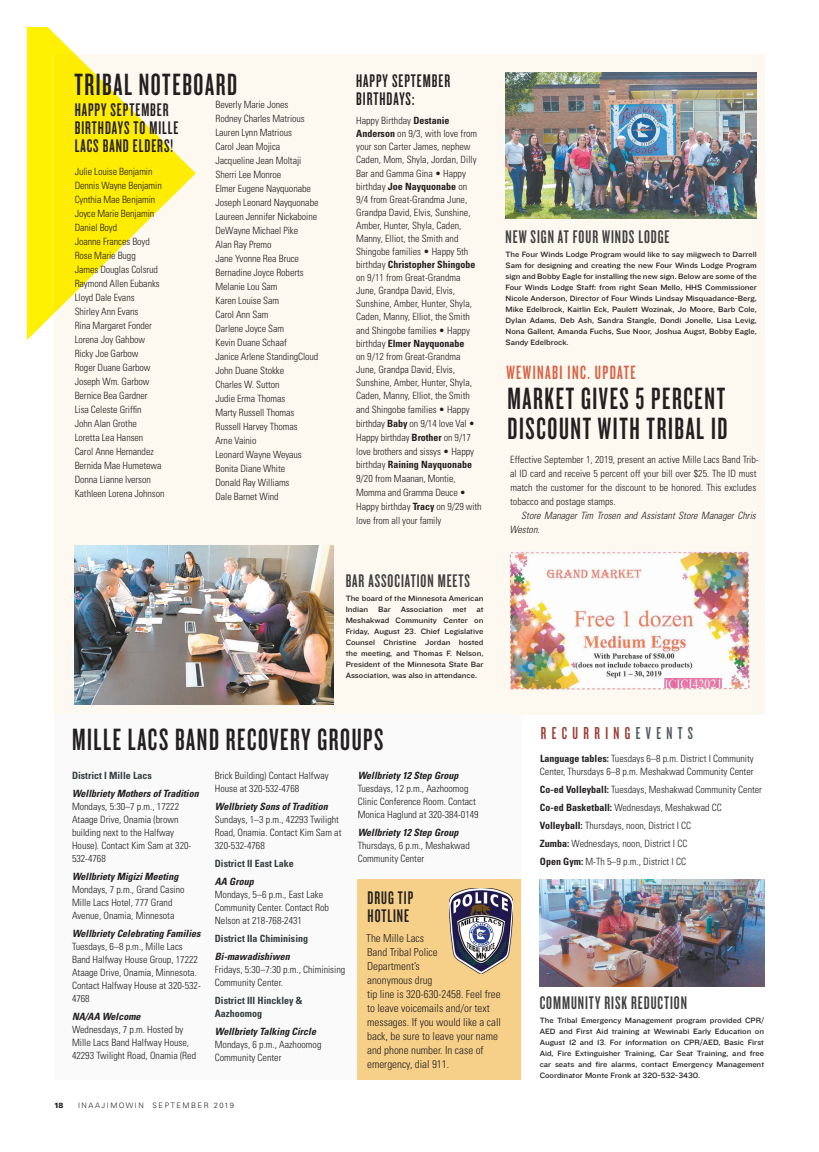
<style>
.page{position:relative;width:819px;height:1152px;background:#fff}
.page>*{position:absolute;margin:0;border:0;box-sizing:border-box;transform-origin:0 0}
.t1{font:32px/30px "Knockout 47 Bantamweight";letter-spacing:.05em;color:#231f20}
.t2{font:20px "Knockout 47 Bantamweight";letter-spacing:.07em;color:#d86347}
.t3{font:19px/18px "Knockout 47 Bantamweight";letter-spacing:.05em;color:#231f20}
.t4{font:19px "Knockout 47 Bantamweight";letter-spacing:.05em;color:#3e3e3f}
.t5{font:18px "Knockout 47 Bantamweight";letter-spacing:.3em;color:#9a3d35}
.t6{font:300 condensed 11px/14px "Univers LT Std";color:#231f20}
.t7{font:300 condensed 10px/14px "Univers LT Std";color:#231f20}
.t8{font:italic 700 condensed 10px "Univers LT Std";color:#231f20}
.t9{font:700 condensed 10px/13px "Univers LT Std";color:#363e41}
.t10{font:italic 300 condensed 10px/14px "Univers LT Std";color:#231f20}
.t11{font:8px/11px "Knockout 32 Junior Cruisewt";color:#231f20;text-align:justify}
.t12{font:300 7.5px "Univers LT Std";letter-spacing:.2em;color:#231f20}
.t13{font:900 7.5px "Univers LT Std";color:#231f20}
.s1{font-weight:700}
.s2{color:#505a5e}
</style>
<div class="page">
<div style="left:54px;top:54px;width:711px;height:661px;background:#fdf9f0"></div>
<svg style="left:27px;top:27px;width:169px;height:340px"></svg>
<div style="left:54px;top:715px;width:468px;height:365px;background:#fafafa"></div>
<div style="left:358px;top:879px;width:163px;height:200px;background:#f6d088"></div>
<img style="left:449px;top:888px;width:63px;height:86px">
<img style="left:506px;top:72px;width:251px;height:146px">
<img style="left:74px;top:545px;width:259px;height:159px">
<img style="left:510px;top:552px;width:239px;height:138px">
<img style="left:664px;top:679px;width:58px;height:9px">
<img style="left:539px;top:879px;width:226px;height:108px">
<h1 class="t1" style="left:74px;top:69px;width:164px">TRIBAL NOTEBOARD</h1>
<h3 class="t3" style="left:75px;top:100px;width:105px">HAPPY SEPTEMBER<br>BIRTHDAYS TO MILLE<br>LACS BAND ELDERS!</h3>
<p class="t7" style="left:75px;top:165px;width:91px">Julie Louise Benjamin<br>Dennis Wayne Benjamin<br>Cynthia Mae Benjamin<br>Joyce Marie Benjamin<br>Daniel Boyd<br>Joanne Frances Boyd<br>Rose Marie Bugg<br>James Douglas Colsrud<br>Raymond Allen Eubanks<br>Lloyd Dale Evans<br>Shirley Ann Evans<br>Rina Margaret Fonder<br>Lorena Joy Gahbow<br>Ricky Joe Garbow<br>Roger Duane Garbow<br>Joseph Wm. Garbow<br>Bernice Bea Gardner<br>Lisa Celeste Griffin<br>John Alan Grothe<br>Loretta Lea Hansen<br>Carol Anne Hernandez<br>Bernida Mae Humetewa<br>Donna Lianne Iverson<br>Kathleen Lorena Johnson</p>
<p class="t7" style="left:215px;top:98px;width:104px">Beverly Marie Jones<br>Rodney Charles Matrious<br>Lauren Lynn Matrious<br>Carol Jean Mojica<br>Jacqueline Jean Moltaji<br>Sherri Lee Monroe<br>Elmer Eugene Nayquonabe<br>Joseph Leonard Nayquonabe<br>Laureen Jennifer Nickaboine<br>DeWayne Michael Pike<br>Alan Ray Premo<br>Jane Yvonne Rea Bruce<br>Bernadine Joyce Roberts<br>Melanie Lou Sam<br>Karen Louise Sam<br>Carol Ann Sam<br>Darlene Joyce Sam<br>Kevin Duane Schaaf<br>Janice Arlene StandingCloud<br>John Duane Stokke<br>Charles W. Sutton<br>Judie Erma Thomas<br>Marty Russell Thomas<br>Russell Harvey Thomas<br>Arne Vainio<br>Leonard Wayne Weyaus<br>Bonita Diane White<br>Donald Ray Williams<br>Dale Barnet Wind</p>
<h3 class="t3" style="left:356px;top:71px;width:95px">HAPPY SEPTEMBER<br>BIRTHDAYS:</h3>
<p class="t7" style="left:356px;top:114px;width:123px;line-height:13px">Happy Birthday <span class="s1">Destanie<br>Anderson</span> on 9/3, with love from your son Carter James, nephew<br>Caden, Mom, Shyla, Jordan, Dilly</p>
<p class="t7" style="left:356px;top:167px;width:121px;line-height:13px">Bar and Gamma Gina • Happy birthday <span class="s1">Joe Nayquonabe</span> on<br>9/4 from Great-Grandma June,<br>Grandpa David, Elvis, Sunshine,<br>Amber, Hunter, Shyla, Caden,<br>Manny, Elliot, the Smith and<br>Shingobe families • Happy 5th birthday <span class="s1">Christopher Shingobe </span>on 9/11 from Great-Grandma<br>June, Grandpa David, Elvis,<br>Sunshine, Amber, Hunter, Shyla,<br>Caden, Manny, Elliot, the Smith</p>
<p class="t7" style="left:356px;top:324px;width:117px;line-height:13px">and Shingobe families • Happy birthday <span class="s1">Elmer Nayquonabe </span>on 9/12 from Great-Grandma<br>June, Grandpa David, Elvis,<br>Sunshine, Amber, Hunter, Shyla,<br>Caden, Manny, Elliot, the Smith</p>
<p class="t7" style="left:356px;top:403px;width:120px">and Shingobe families • Happy birthday <span class="s1">Baby</span> on 9/14 love Val •<br>Happy birthday <span class="s1">Brother</span> on 9/17 love brothers and sissys • Happy</p>
<p class="t7" style="left:356px;top:458px;width:127px">birthday <span class="s1">Raining Nayquonabe<br></span>9/20 from Maanan, Montie,<br>Momma and Gramma Deuce •<br>Happy birthday <span class="s1">Tracy</span> on 9/29 with love from all your family</p>
<h3 class="t4" style="left:346px;top:570px;width:126px">BAR ASSOCIATION MEETS</h3>
<p class="t11" style="left:346px;top:592px;width:139px">The board of the Minnesota American Indian Bar Association met at Meshakwad Community Center on Friday, August 23. Chief Legislative Counsel Christine Jordan hosted the meeting, and Thomas F. Nelson, President of the Minnesota State Bar Association, was also in attendance.</p>
<h1 class="t1" style="left:72px;top:724px;width:313px">MILLE LACS BAND RECOVERY GROUPS</h1>
<h3 class="t4" style="left:506px;top:225px;width:165px">NEW SIGN AT FOUR WINDS LODGE</h3>
<p class="t11" style="left:506px;top:248px;width:253px">The Four Winds Lodge Program would like to say miigwech to Darrell Sam for designing and creating the new Four Winds Lodge Program sign and Bobby Eagle for installing the new sign. Below are some of the Four Winds Lodge Staff: from right Sean Mello, HHS Commissioner Nicole Anderson, Director of Four Winds Lindsay Misquadance-Berg, Mike Edelbrock, Kaitlin Eck, Paulett Wozinak, Jo Moore, Barb Cole, Dylan Adams, Deb Ash, Sandra Stangle, Dondi Jonelle, Lisa Levig, Nona Gallent, Amanda Fuchs, Sue Noor, Joshua Augst, Bobby Eagle, Sandy Edelbrock.</p>
<h2 class="t2" style="left:507px;top:361px;width:131px">WEWINABI INC. UPDATE</h2>
<h1 class="t1" style="left:508px;top:383px;width:221px">MARKET GIVES 5 PERCENT<br>DISCOUNT WITH TRIBAL ID</h1>
<p class="t7" style="left:510px;top:453px;width:250px">Effective September 1, 2019, present an active Mille Lacs Band Trib&shy;al ID card and receive 5 percent off your bill over $25. The ID must match the customer for the discount to be honored. This excludes tobacco and postage stamps.</p>
<p class="t10" style="left:509px;top:509px;width:248px;text-indent:12px">Store Manager Tim Trosen and Assistant Store Manager Chris<br>Weston.</p>
<h3 class="t5" style="left:541px;top:722px;width:154px">RECURRING<span class="s2">EVENTS</span></h3>
<p class="t9" style="left:72px;top:769px;width:81px">District I Mille Lacs</p>
<p class="t8" style="left:72px;top:787px;width:128px">Wellbriety Mothers of Tradition</p>
<p class="t7" style="left:72px;top:800px;width:121px;line-height:13px">Mondays, 5:30–7 p.m., 17222<br>Ataage Drive, Onamia (brown building next to the Halfway<br>House). Contact Kim Sam at 320-<br>532-4768</p>
<p class="t8" style="left:72px;top:870px;width:108px">Wellbriety Migizi Meeting</p>
<p class="t7" style="left:72px;top:883px;width:114px;line-height:13px">Mondays, 7 p.m., Grand Casino<br>Mille Lacs Hotel, 777 Grand<br>Avenue, Onamia, Minnesota</p>
<p class="t8" style="left:72px;top:927px;width:130px">Wellbriety Celebrating Families</p>
<p class="t7" style="left:72px;top:940px;width:130px;line-height:13px">Tuesdays, 6–8 p.m., Mille Lacs<br>Band Halfway House Group, 17222<br>Ataage Drive, Onamia, Minnesota.<br>Contact Halfway House at 320-532-<br>4768</p>
<p class="t8" style="left:72px;top:1010px;width:70px">NA/AA Welcome</p>
<p class="t7" style="left:72px;top:1023px;width:126px;line-height:13px">Wednesdays, 7 p.m. Hosted by<br>Mille Lacs Band Halfway House,<br>42293 Twilight Road, Onamia (Red</p>
<p class="t7" style="left:215px;top:769px;width:115px;line-height:13px">Brick Building) Contact Halfway<br>House at 320-532-4768</p>
<p class="t8" style="left:215px;top:800px;width:114px">Wellbriety Sons of Tradition</p>
<p class="t7" style="left:215px;top:813px;width:128px;line-height:13px">Sundays, 1–3 p.m., 42293 Twilight<br>Road, Onamia. Contact Kim Sam at<br>320-532-4768</p>
<p class="t9" style="left:215px;top:857px;width:80px">District II East Lake</p>
<p class="t8" style="left:215px;top:875px;width:40px">AA Group</p>
<p class="t7" style="left:215px;top:888px;width:116px;line-height:13px">Mondays, 5–6 p.m., East Lake<br>Community Center. Contact Rob<br>Nelson at 218-768-2431</p>
<p class="t9" style="left:215px;top:932px;width:95px">District IIa Chiminising</p>
<p class="t8" style="left:215px;top:950px;width:76px">Bi-mawadishiwen</p>
<p class="t7" style="left:215px;top:963px;width:132px;line-height:13px">Fridays, 5:30–7:30 p.m., Chiminising<br>Community Center.</p>
<p class="t9" style="left:215px;top:994px;width:89px">District III Hinckley &amp;<br>Aazhoomog</p>
<p class="t8" style="left:215px;top:1025px;width:103px">Wellbriety Talking Circle</p>
<p class="t7" style="left:215px;top:1038px;width:108px;line-height:13px">Mondays, 6 p.m., Aazhoomog<br>Community Center</p>
<p class="t13" style="left:54px;top:1100px;width:11px">18</p>
<p class="t12" style="left:78px;top:1101px;width:158px">INAAJIMOWIN SEPTEMBER 2019</p>
<p class="t8" style="left:358px;top:769px;width:102px">Wellbriety 12 Step Group</p>
<p class="t7" style="left:358px;top:782px;width:123px;line-height:13px">Tuesdays, 12 p.m., Aazhoomog<br>Clinic Conference Room. Contact<br>Monica Haglund at 320-384-0149</p>
<p class="t8" style="left:358px;top:826px;width:102px">Wellbriety 12 Step Group</p>
<p class="t7" style="left:358px;top:839px;width:114px;line-height:13px">Thursdays, 6 p.m., Meshakwad<br>Community Center</p>
<h3 class="t3" style="left:368px;top:888px;width:47px">DRUG TIP<br>HOTLINE</h3>
<p class="t6" style="left:366px;top:931px;width:136px">The Mille Lacs<br>Band Tribal Police<br>Department’s<br>anonymous drug<br>tip line is 320-630-2458. Feel free to leave voicemails and/or text messages. If you would like a call back, be sure to leave your name and phone number. In case of emergency, dial 911.</p>
<p class="t7" style="left:540px;top:752px;width:215px;line-height:13px"><span class="s1">Language tables:</span> Tuesdays 6–8 p.m. District I Community<br>Center, Thursdays 6–8 p.m. Meshakwad Community Center</p>
<p class="t7" style="left:540px;top:780px;width:224px;line-height:18px"><span class="s1">Co-ed Volleyball:</span> Tuesdays, Meshakwad Community Center <span class="s1">Co-ed Basketball:</span> Wednesdays, Meshakwad CC <span class="s1">Volleyball:</span> Thursdays, noon, District I CC<br><span class="s1">Zumba:</span> Wednesdays, noon, District I CC<br><span class="s1">Open Gym:</span> M-Th 5–9 p.m., District I CC</p>
<h3 class="t4" style="left:540px;top:991px;width:149px">COMMUNITY RISK REDUCTION</h3>
<p class="t11" style="left:540px;top:1014px;width:226px">The Tribal Emergency Management program provided CPR/ AED and First Aid training at Wewinabi Early Education on August 12 and 13. For information on CPR/AED, Basic First Aid, Fire Extinguisher Training, Car Seat Training, and free car seats and fire alarms, contact Emergency Management Coordinator Monte Fronk at 320-532-3430.</p>
</div>
